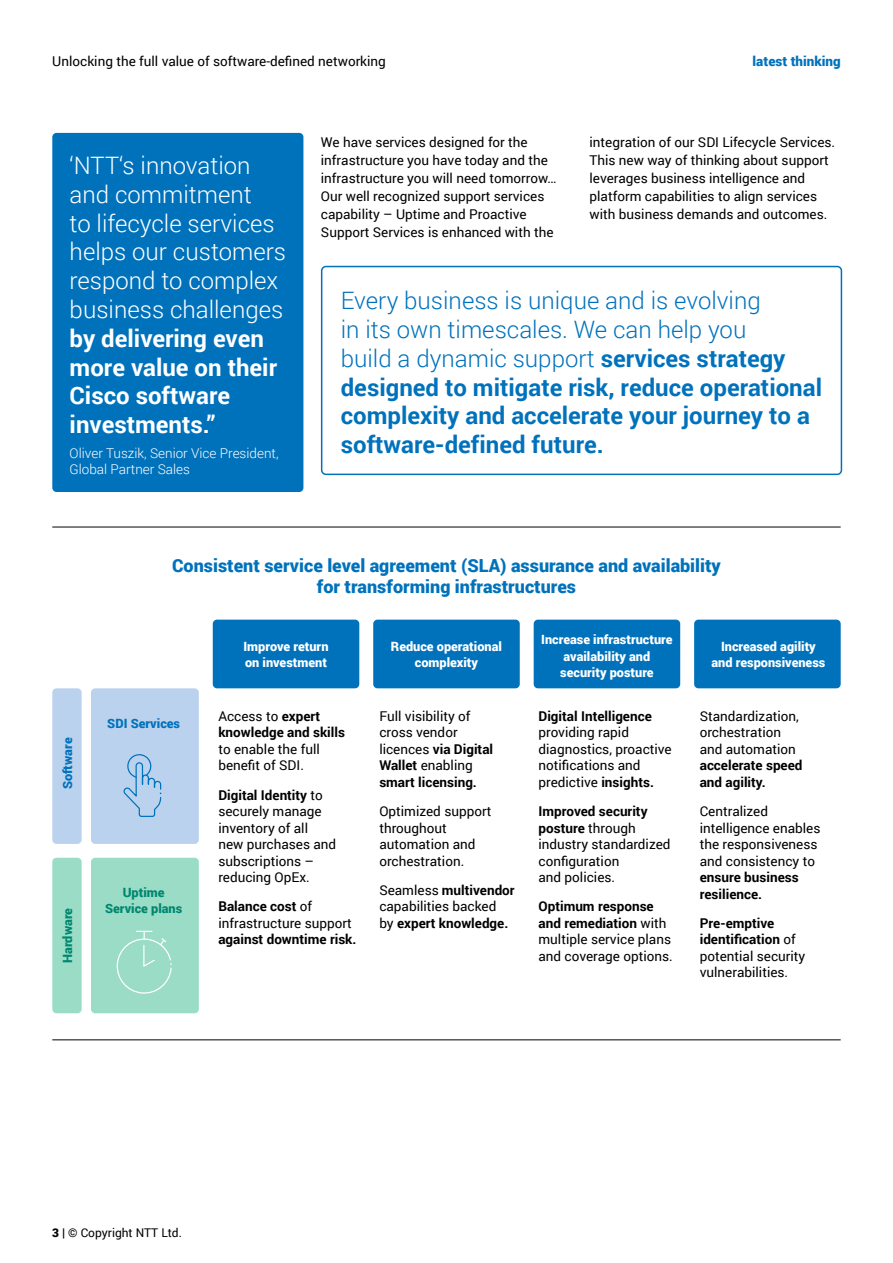
<style>
.page{position:relative;width:893px;height:1263px;background:#fff}
.page>*{position:absolute;margin:0;border:0;box-sizing:border-box;transform-origin:0 0}
.TEXT_QUOTATION{font:700 24px/28.8px "Roboto";color:#0072bc}
.TEXT_QUOTATION-2{font:300 24px/28.8px "Roboto";color:#fff}
.HEADING_3{font:900 18px/21px "Roboto";color:#0072bc;text-align:center}
.HEADING_3-2{font:13.5px/16.5px "Roboto";color:#000}
.BODY_COPY{font:13.5px/18px "Roboto";color:#000}
.HEADING_3-3{font:700 13.5px/16.5px "Roboto";color:#000}
.TEXT_QUOTATION-3{font:300 13.5px/16.2px "Roboto";color:#fff}
.t1{font:900 13.5px "Roboto";color:#0072bc}
.HEADING_3-4{font:900 12.75px/16.5px "Roboto";color:#fff;text-align:center}
.HEADING_3-5{font:900 12.75px/16.5px "Roboto";color:#008770;text-align:center}
.HEADING_3-6{font:900 12.75px "Roboto";color:#0072bc}
.t2{font:12px "Roboto";color:#000}
.s1{font-weight:700}
.s2{font-weight:300}
.s3{font-weight:400}
.s4{font-weight:900}
</style>
<div class="page">
<div style="left:52px;top:133px;width:251px;height:359px;background:#0072bc;border-radius:4px"></div>
<div style="left:321px;top:266px;width:521px;height:209px;border:2px solid #0072bc;border-radius:4px"></div>
<div style="left:694px;top:620px;width:147px;height:68px;background:#0072bc;border-radius:4px"></div>
<div style="left:534px;top:620px;width:146px;height:68px;background:#0072bc;border-radius:4px"></div>
<div style="left:373px;top:620px;width:147px;height:68px;background:#0072bc;border-radius:4px"></div>
<div style="left:213px;top:620px;width:146px;height:68px;background:#0072bc;border-radius:4px"></div>
<div style="left:91px;top:688px;width:108px;height:156px;background:#bad2ed;border-radius:4px"></div>
<div style="left:52px;top:688px;width:30px;height:156px;background:#bad2ed;border-radius:4px"></div>
<div style="left:91px;top:858px;width:108px;height:155px;background:#9adcc6;border-radius:4px"></div>
<div style="left:52px;top:858px;width:30px;height:155px;background:#9adcc6;border-radius:4px"></div>
<svg style="left:123px;top:754px;width:39px;height:63px"></svg>
<svg style="left:116px;top:931px;width:56px;height:63px"></svg>
<hr style="left:52px;top:1039px;width:789px;height:1px;background:#000">
<hr style="left:52px;top:527px;width:789px;height:1px;background:#000">
<p class="BODY_COPY" style="left:52px;top:52px;width:335px">Unlocking the full value of software-defined networking</p>
<p class="t1" style="left:753px;top:52px;width:90px">latest thinking</p>
<p class="TEXT_QUOTATION-2" style="left:70px;top:150px;width:218px">‘NTT‘s innovation and commitment<br>to lifecycle services helps our customers respond to complex business challenges <span class="s1">by delivering even more value on their<br>Cisco software investments.’’</span></p>
<p class="TEXT_QUOTATION-3" style="left:70px;top:444px;width:210px">Oliver Tuszik, Senior Vice President,<br>Global Partner Sales</p>
<p class="BODY_COPY" style="left:321px;top:133px;width:237px">We have services designed for the infrastructure you have today and the infrastructure you will need tomorrow… Our well recognized support services capability – Uptime and Proactive Support Services is enhanced with the</p>
<p class="BODY_COPY" style="left:589px;top:133px;width:247px">integration of our SDI Lifecycle Services.<br>This new way of thinking about support leverages business intelligence and platform capabilities to align services with business demands and outcomes.</p>
<p class="TEXT_QUOTATION" style="left:341px;top:285px;width:483px"><span class="s2">Every business is unique and is evolving<br>in its own timescales. We can help you<br>build a dynamic support</span> services strategy designed to mitigate risk, reduce operational complexity and accelerate your journey to a software-defined future.</p>
<p class="HEADING_3" style="left:172px;top:555px;width:550px">Consistent service level agreement (SLA) assurance and availability for transforming infrastructures</p>
<p class="HEADING_3-6" style="left:59px;top:789px;width:53px;rotate:-90deg">Software</p>
<p class="HEADING_3-6" style="left:107px;top:714px;width:74px">SDI Services</p>
<p class="HEADING_3-5" style="left:59px;top:963px;width:56px;rotate:-90deg">Hardware</p>
<p class="HEADING_3-5" style="left:105px;top:883px;width:79px">Uptime<br>Service plans</p>
<p class="HEADING_3-4" style="left:244px;top:637px;width:87px;text-align:left">Improve return on investment</p>
<p class="HEADING_3-2" style="left:218px;top:707px;width:128px">Access to <span class="s1">expert knowledge and skills </span>to enable the full benefit of SDI.</p>
<p class="HEADING_3-2" style="left:218px;top:786px;width:119px"><span class="s1">Digital Identity</span> to securely manage inventory of all new purchases and subscriptions – reducing OpEx.</p>
<p class="HEADING_3-3" style="left:218px;top:898px;width:140px">Balance cost <span class="s3">of infrastructure support </span>against downtime risk.</p>
<p class="HEADING_3-4" style="left:541px;top:631px;width:133px">Increase infrastructure availability and security posture</p>
<p class="HEADING_3-4" style="left:391px;top:637px;width:113px">Reduce operational complexity</p>
<p class="HEADING_3-4" style="left:711px;top:637px;width:115px">Increased agility and responsiveness</p>
<p class="HEADING_3-2" style="left:379px;top:707px;width:115px">Full visibility of cross vendor licences <span class="s1">via Digital<br>Wallet</span> enabling <span class="s1">smart licensing.</span></p>
<p class="HEADING_3-2" style="left:379px;top:802px;width:114px">Optimized support throughout automation and orchestration.</p>
<p class="HEADING_3-2" style="left:379px;top:881px;width:137px">Seamless <span class="s1">multivendor </span>capabilities backed<br>by <span class="s1">expert knowledge.</span></p>
<p class="HEADING_3-2" style="left:538px;top:707px;width:135px"><span class="s1">Digital Intelligence </span>providing rapid diagnostics, proactive notifications and predictive <span class="s1">insights.</span></p>
<p class="HEADING_3-2" style="left:538px;top:802px;width:134px"><span class="s1">Improved security posture</span> through industry standardized configuration<br>and policies.</p>
<p class="HEADING_3-2" style="left:538px;top:898px;width:136px"><span class="s1">Optimum response and remediation</span> with multiple service plans and coverage options.</p>
<p class="HEADING_3-2" style="left:700px;top:707px;width:104px">Standardization, orchestration and automation <span class="s1">accelerate speed and agility.</span></p>
<p class="HEADING_3-2" style="left:700px;top:803px;width:122px">Centralized intelligence enables the responsiveness and consistency to <span class="s1">ensure business resilience.</span></p>
<p class="HEADING_3-2" style="left:700px;top:914px;width:107px"><span class="s1">Pre-emptive identification</span> of potential security vulnerabilities.</p>
<p class="t2" style="left:52px;top:1224px;width:131px"><span class="s4">3 |</span> © Copyright NTT Ltd.</p>
</div>
